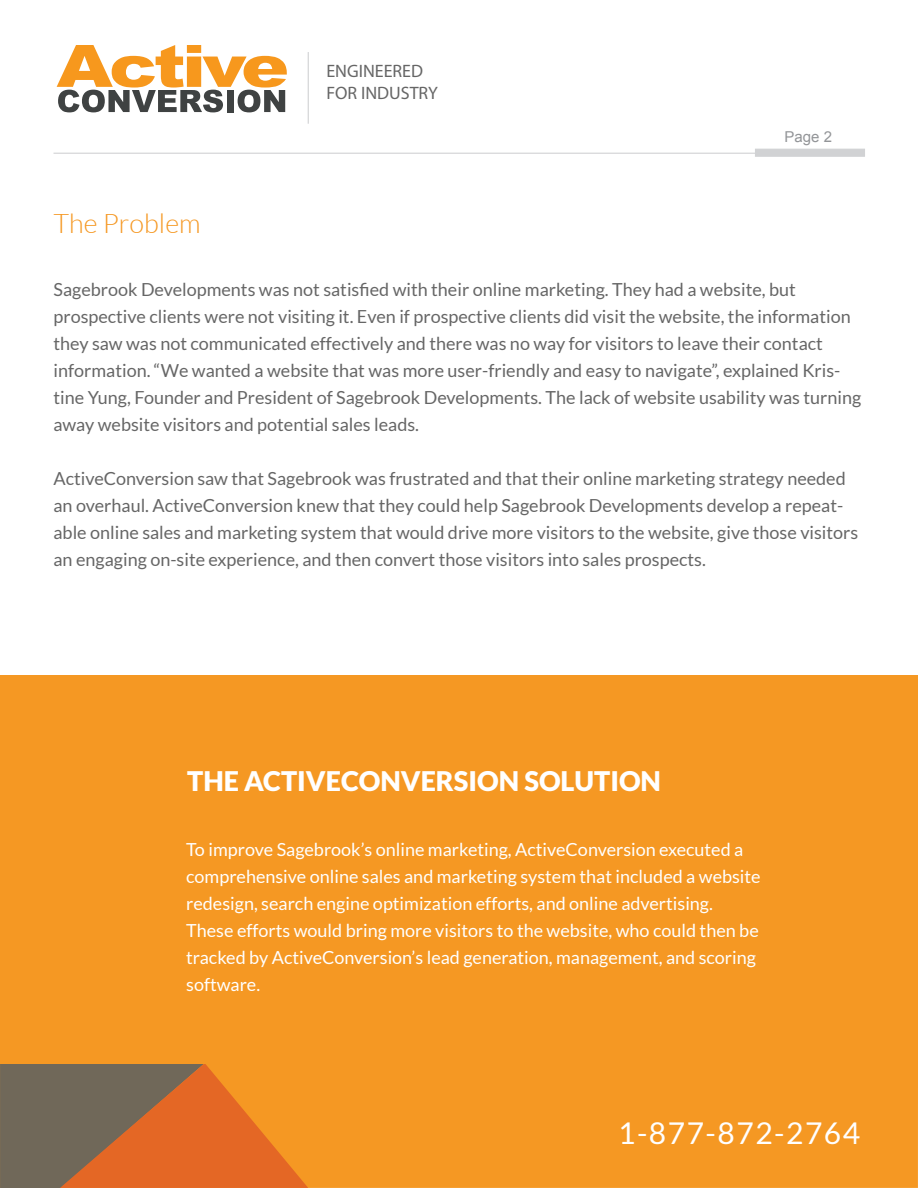
<style>
.page{position:relative;width:918px;height:1188px;background:#fff}
.page>*{position:absolute;margin:0;border:0;box-sizing:border-box;transform-origin:0 0}
.t1{font:30px "Lato";letter-spacing:.05em;color:#fff}
.t2{font:900 27px "Lato";color:#fff}
.t3{font:300 27px "Lato";color:#f59823}
.t4{font:18px/27px "Lato";color:#666}
.t5{font:18px/27px "Lato";color:#fff}
.t6{font:18px/21.6px "Myriad Pro";color:#666}
.t7{font:15px "Arial";color:#939598}
</style>
<div class="page">
<div style="left:0;top:1063px;width:918px;height:125px;background:#f59823"></div>
<svg style="left:0;top:1064px;width:308px;height:124px"></svg>
<div style="left:0;top:675px;width:918px;height:389px;background:#f59823"></div>
<hr style="left:308px;top:52px;width:1px;height:72px;background:#d1d2d4">
<hr style="left:54px;top:153px;width:811px;height:1px;background:#d1d2d4">
<div style="left:755px;top:149px;width:110px;height:8px;background:#d1d2d4"></div>
<svg style="left:57px;top:45px;width:230px;height:67px"></svg>
<h2 class="t3" style="left:53px;top:209px;width:149px">The Problem</h2>
<p class="t6" style="left:326px;top:60px;width:113px">ENGINEERED<br>FOR INDUSTRY</p>
<p class="t7" style="left:784px;top:127px;width:49px">Page 2</p>
<p class="t4" style="left:53px;top:276px;width:809px">Sagebrook Developments was not satisfied with their online marketing. They had a website, but prospective clients were not visiting it. Even if prospective clients did visit the website, the information they saw was not communicated effectively and there was no way for visitors to leave their contact information. “We wanted a website that was more user-friendly and easy to navigate”, explained Kris&shy;tine Yung, Founder and President of Sagebrook Developments. The lack of website usability was turning away website visitors and potential sales leads.</p>
<p class="t4" style="left:53px;top:465px;width:806px">ActiveConversion saw that Sagebrook was frustrated and that their online marketing strategy needed an overhaul. ActiveConversion knew that they could help Sagebrook Developments develop a repeat&shy;able online sales and marketing system that would drive more visitors to the website, give those visitors an engaging on-site experience, and then convert those visitors into sales prospects.</p>
<h2 class="t2" style="left:187px;top:766px;width:475px">THE ACTIVECONVERSION SOLUTION</h2>
<p class="t5" style="left:186px;top:836px;width:576px">To improve Sagebrook’s online marketing, ActiveConversion executed a comprehensive online sales and marketing system that included a website redesign, search engine optimization efforts, and online advertising.<br>These efforts would bring more visitors to the website, who could then be tracked by ActiveConversion’s lead generation, management, and scoring software.</p>
<h1 class="t1" style="left:618px;top:1116px;width:244px">1-877-872-2764</h1>
</div>
